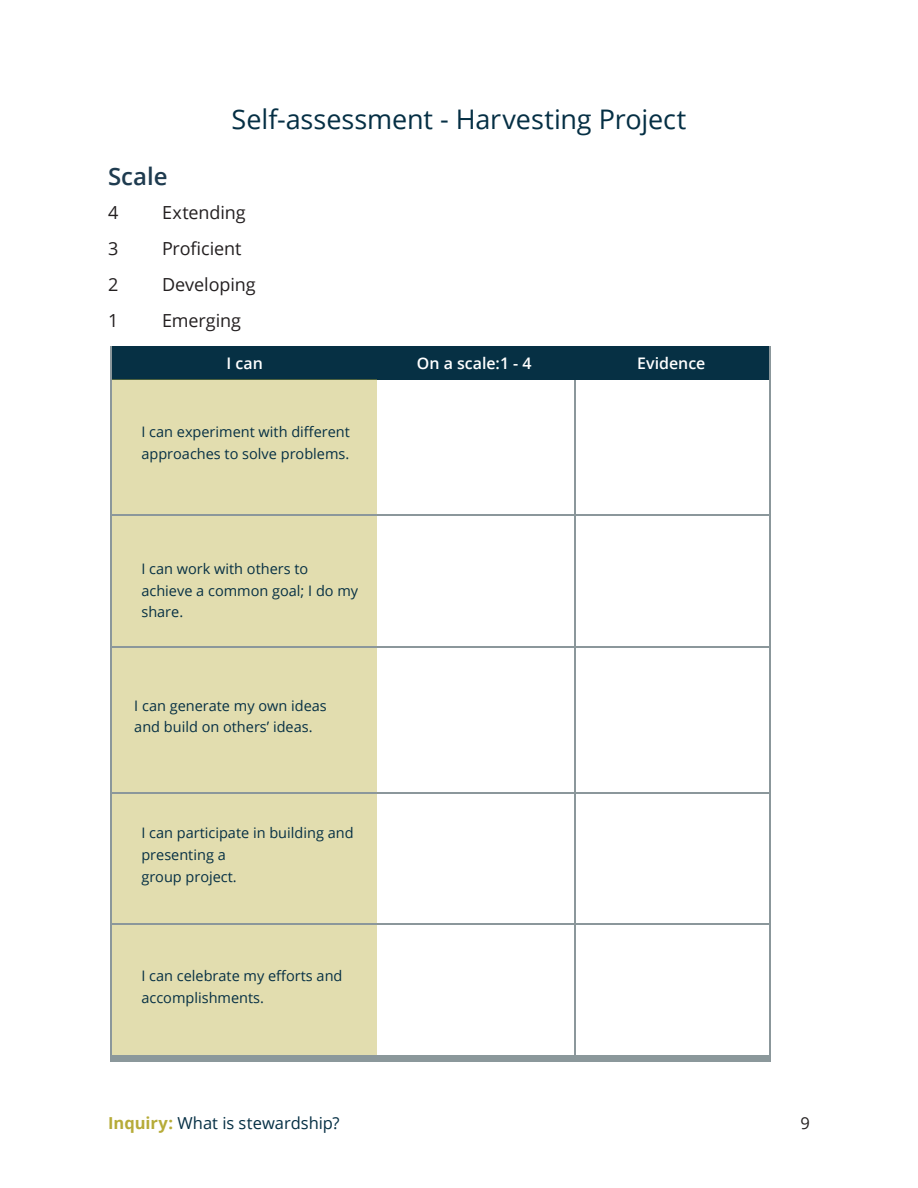
<style>
.page{position:relative;width:918px;height:1188px;background:#fff}
.page>*{position:absolute;margin:0;border:0;box-sizing:border-box;transform-origin:0 0}
.t1{font:27px "Open Sans";letter-spacing:-.005em;color:#052f44}
.t2{font:600 24px "Open Sans";color:#1e3b4f}
.t3{font:18px "Open Sans";letter-spacing:-.005em;color:#231f20}
.t4{font:16.5px "Open Sans";color:#052f44}
.t5{font:16.5px "Open Sans";color:#231f20}
.t6{font:600 15.9px "Open Sans";color:#fff}
.t7{font:14.55px/21.8px "Open Sans";color:#063044}
.s1{font-weight:700;color:#b6ab38}
</style>
<div class="page">
<hr style="left:574px;top:379px;width:2px;height:679px;background:#8b979b">
<div style="left:111px;top:346px;width:659px;height:33px;background:#063044"></div>
<div style="left:111px;top:379px;width:266px;height:676px;background:#e2ddaf"></div>
<hr style="left:111px;top:647px;width:659px;height:1px;background:#8b979b">
<hr style="left:111px;top:792px;width:659px;height:2px;background:#8b979b">
<hr style="left:111px;top:923px;width:659px;height:2px;background:#8b979b">
<div style="left:111px;top:1055px;width:659px;height:7px;background:#8b989b"></div>
<hr style="left:111px;top:514px;width:659px;height:2px;background:#8b979b">
<hr style="left:769px;top:346px;width:2px;height:716px;background:#8b979b">
<hr style="left:110px;top:346px;width:2px;height:716px;background:#8b979b">
<h1 class="t1" style="left:232px;top:100px;width:456px">Self-assessment - Harvesting Project</h1>
<h2 class="t2" style="left:108px;top:160px;width:61px">Scale</h2>
<p class="t3" style="left:108px;top:200px;width:12px">4</p>
<p class="t3" style="left:162px;top:200px;width:85px">Extending</p>
<p class="t3" style="left:108px;top:236px;width:12px">3</p>
<p class="t3" style="left:162px;top:236px;width:81px">Proficient</p>
<p class="t3" style="left:108px;top:272px;width:12px">2</p>
<p class="t3" style="left:162px;top:272px;width:95px">Developing</p>
<p class="t3" style="left:108px;top:308px;width:12px">1</p>
<p class="t3" style="left:162px;top:308px;width:81px">Emerging</p>
<p class="t6" style="left:227px;top:353px;width:38px">I can</p>
<p class="t6" style="left:417px;top:353px;width:116px">On a scale:1 - 4</p>
<p class="t6" style="left:637px;top:353px;width:70px">Evidence</p>
<p class="t7" style="left:141px;top:421px;width:210px">I can experiment with different approaches to solve problems.</p>
<p class="t7" style="left:141px;top:557px;width:218px">I can work with others to achieve a common goal; I do my share.</p>
<p class="t7" style="left:134px;top:694px;width:194px">I can generate my own ideas and build on others’ ideas.</p>
<p class="t7" style="left:141px;top:822px;width:214px">I can participate in building and presenting a<br>group project.</p>
<p class="t7" style="left:141px;top:965px;width:203px">I can celebrate my efforts and accomplishments.</p>
<p class="t4" style="left:108px;top:1112px;width:233px"><span class="s1">Inquiry:</span> What is stewardship?</p>
<p class="t5" style="left:801px;top:1112px;width:11px">9</p>
</div>
